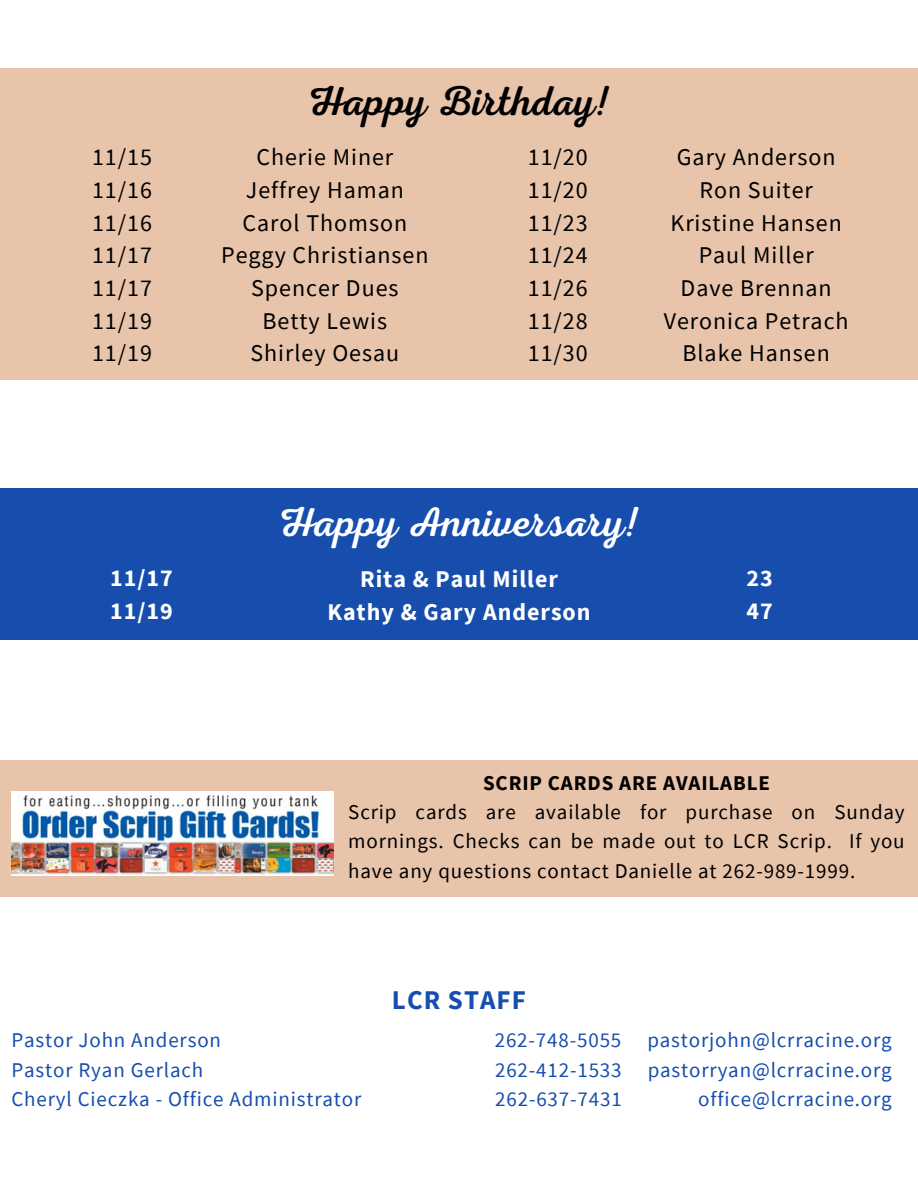
<style>
.page{position:relative;width:918px;height:1188px;background:#fff}
.page>*{position:absolute;margin:0;border:0;box-sizing:border-box;transform-origin:0 0}
.t1{font:42px "Nexa Script";color:#fff}
.t2{font:42px "Nexa Script";color:#000}
.t3{font:700 27px "Source Sans Pro";letter-spacing:.04em;color:#174eae}
.t4{font:24px/32.7px "Source Sans Pro";letter-spacing:.04em;color:#000;text-align:justify}
.t5{font:700 24px/32.7px "Source Sans Pro";letter-spacing:.04em;color:#fff}
.t6{font:21px "Source Sans Pro";letter-spacing:.04em;color:#174eae}
.t7{font:21px/29.2px "Source Sans Pro";letter-spacing:.04em;color:#000;text-align:justify}
.t8{font:700 21px "Source Sans Pro";letter-spacing:.04em;color:#000}
</style>
<div class="page">
<div style="left:0;top:68px;width:918px;height:312px;background:#e8c4ab"></div>
<div style="left:0;top:488px;width:918px;height:152px;background:#174eae"></div>
<div style="left:0;top:760px;width:918px;height:136px;background:#e8c4ab"></div>
<img style="left:11px;top:791px;width:322px;height:85px">
<h4 class="t2" style="left:307px;top:77px;width:305px">Happy Birthday!</h4>
<h4 class="t4" style="left:92px;top:141px;width:61px">11/15<br>11/16<br>11/16<br>11/17<br>11/17<br>11/19<br>11/19</h4>
<h4 class="t4" style="left:221px;top:141px;width:209px;text-align:center">Cherie Miner<br>Jeffrey Haman<br>Carol Thomson<br>Peggy Christiansen<br>Spencer Dues<br>Betty Lewis<br>Shirley Oesau</h4>
<h4 class="t4" style="left:528px;top:141px;width:61px">11/20<br>11/20<br>11/23<br>11/24<br>11/26<br>11/28<br>11/30</h4>
<h3 class="t4" style="left:664px;top:141px;width:186px;text-align:center">Gary Anderson<br>Ron Suiter<br>Kristine Hansen<br>Paul Miller<br>Dave Brennan<br>Veronica Petrach<br>Blake Hansen</h3>
<h1 class="t1" style="left:278px;top:498px;width:364px">Happy Anniversary!</h1>
<p class="t5" style="left:110px;top:561px;width:64px">11/17<br>11/19</p>
<p class="t5" style="left:747px;top:561px;width:28px">23<br>47</p>
<p class="t5" style="left:327px;top:562px;width:265px;text-align:center">Rita &amp; Paul Miller<br>Kathy &amp; Gary Anderson</p>
<h3 class="t8" style="left:483px;top:769px;width:288px">SCRIP CARDS ARE AVAILABLE</h3>
<h3 class="t7" style="left:348px;top:797px;width:558px">Scrip cards are available for purchase on Sunday mornings. Checks can be made out to LCR Scrip. If you have any questions contact Danielle at 262-989-1999.</h3>
<p class="t6" style="left:11px;top:1027px;width:211px">Pastor John Anderson</p>
<p class="t6" style="left:11px;top:1056px;width:193px">Pastor Ryan Gerlach</p>
<h2 class="t6" style="left:11px;top:1085px;width:351px">Cheryl Cieczka - Office Administrator</h2>
<p class="t3" style="left:392px;top:983px;width:136px">LCR STAFF</p>
<p class="t6" style="left:495px;top:1027px;width:399px">262-748-5055 pastorjohn@lcrracine.org</p>
<p class="t6" style="left:495px;top:1056px;width:398px">262-412-1533 pastorryan@lcrracine.org</p>
<p class="t6" style="left:495px;top:1085px;width:128px">262-637-7431</p>
<p class="t6" style="left:698px;top:1085px;width:195px">office@lcrracine.org</p>
</div>
